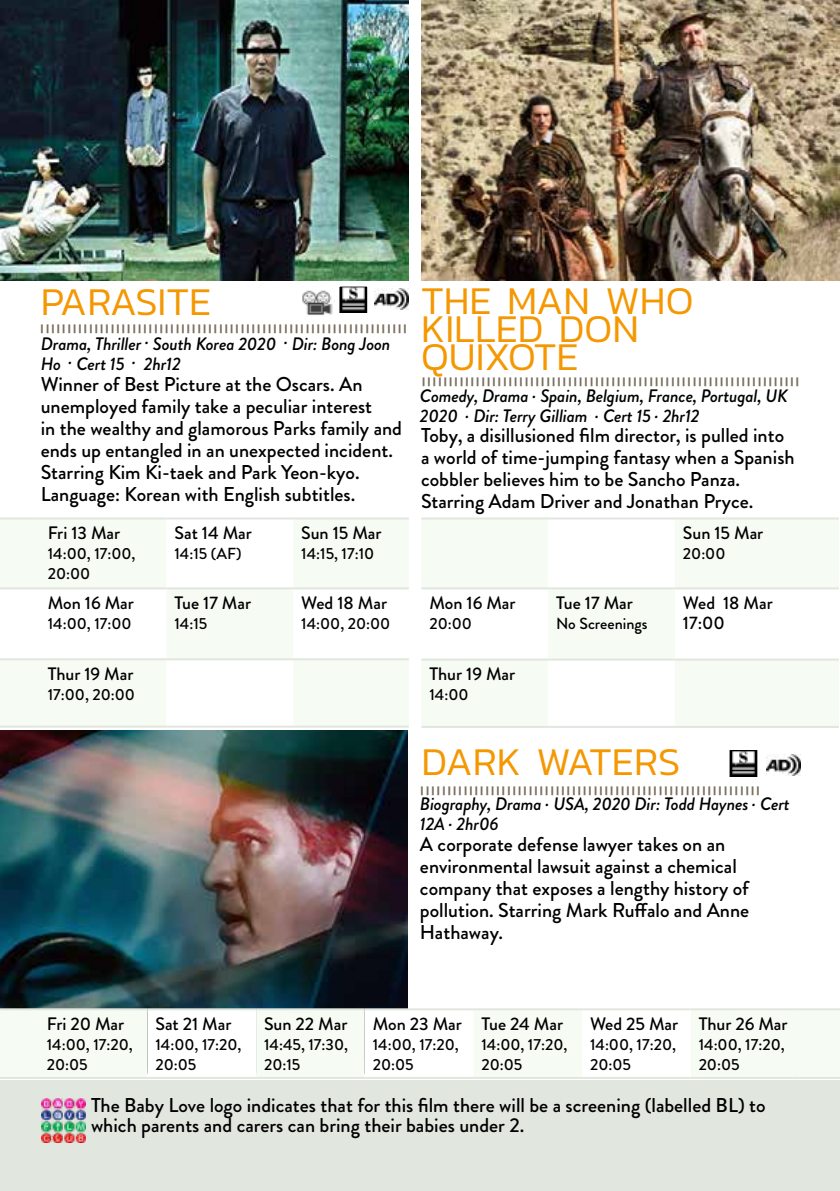
<style>
.page{position:relative;width:840px;height:1191px;background:#fff}
.page>*{position:absolute;margin:0;border:0;box-sizing:border-box;transform-origin:0 0}
.t1{font:300 40px "Kanit";color:#f49700}
.t2{font:500 20px/22px "Brandon Grotesque";color:#000}
.t3{font:italic 500 18px/20px "Brandon Grotesque";letter-spacing:-.01em;color:#000}
.t4{font:500 18px/20px "Brandon Grotesque";color:#000}
.t5{font:500 16px/20px "Brandon Grotesque";color:#000}
.t6{font:9.6px "Impact";color:#7c7160;scale:1.74 1}
</style>
<div class="page">
<div style="left:0;top:1080px;width:839px;height:111px;background:#e1e6df"></div>
<img style="left:41px;top:1098px;width:44px;height:44px">
<img style="left:0;top:730px;width:407px;height:278px">
<div style="left:0;top:1010px;width:839px;height:67px;background:#f6fbf4"></div>
<svg style="left:147px;top:1010px;width:543px;height:67px"></svg>
<hr style="left:0;top:1008px;width:39px;height:2px;background:#e1e6df">
<hr style="left:39px;top:1008px;width:108px;height:2px;background:#e1e6df">
<hr style="left:147px;top:1008px;width:109px;height:2px;background:#e1e6df">
<hr style="left:256px;top:1008px;width:108px;height:2px;background:#e1e6df">
<hr style="left:364px;top:1008px;width:109px;height:2px;background:#e1e6df">
<hr style="left:473px;top:1008px;width:108px;height:2px;background:#e1e6df">
<hr style="left:581px;top:1008px;width:109px;height:2px;background:#e1e6df">
<hr style="left:690px;top:1008px;width:108px;height:2px;background:#e1e6df">
<hr style="left:798px;top:1008px;width:41px;height:2px;background:#e1e6df">
<hr style="left:39px;top:1077px;width:108px;height:2px;background:#e1e6df">
<hr style="left:147px;top:1077px;width:109px;height:2px;background:#e1e6df">
<hr style="left:256px;top:1077px;width:108px;height:2px;background:#e1e6df">
<hr style="left:364px;top:1077px;width:109px;height:2px;background:#e1e6df">
<hr style="left:473px;top:1077px;width:108px;height:2px;background:#e1e6df">
<hr style="left:581px;top:1077px;width:109px;height:2px;background:#e1e6df">
<hr style="left:690px;top:1077px;width:108px;height:2px;background:#e1e6df">
<hr style="left:0;top:1077px;width:39px;height:2px;background:#e1e6df">
<hr style="left:798px;top:1077px;width:41px;height:2px;background:#e1e6df">
<img style="left:730px;top:751px;width:25px;height:25px">
<div style="left:727px;top:748px;width:31px;height:31px;border:2px solid #fff"></div>
<img style="left:766px;top:754px;width:33px;height:21px">
<img style="left:0;top:0;width:408px;height:281px">
<img style="left:421px;top:0;width:418px;height:281px">
<img style="left:340px;top:287px;width:26px;height:26px">
<div style="left:337px;top:284px;width:32px;height:32px;border:2px solid #fff"></div>
<img style="left:374px;top:288px;width:34px;height:21px">
<svg style="left:421px;top:519px;width:417px;height:207px;fill:#f6fbf4"></svg>
<hr style="left:421px;top:517px;width:127px;height:2px;background:#e1e6df">
<hr style="left:548px;top:517px;width:126px;height:2px;background:#e1e6df">
<hr style="left:674px;top:517px;width:164px;height:2px;background:#e1e6df">
<hr style="left:421px;top:587px;width:127px;height:2px;background:#e1e6df">
<hr style="left:548px;top:587px;width:126px;height:2px;background:#e1e6df">
<hr style="left:674px;top:587px;width:164px;height:2px;background:#e1e6df">
<hr style="left:421px;top:726px;width:127px;height:2px;background:#e1e6df">
<hr style="left:548px;top:726px;width:126px;height:2px;background:#e1e6df">
<hr style="left:674px;top:726px;width:164px;height:2px;background:#e1e6df">
<hr style="left:421px;top:658px;width:127px;height:2px;background:#e1e6df">
<hr style="left:548px;top:658px;width:126px;height:2px;background:#e1e6df">
<hr style="left:674px;top:658px;width:164px;height:2px;background:#e1e6df">
<div style="left:0;top:519px;width:40px;height:206px;background:#f6fbf4"></div>
<svg style="left:40px;top:519px;width:368px;height:206px;fill:#f6fbf4"></svg>
<div style="left:0;top:588px;width:40px;height:71px;background:#fff"></div>
<hr style="left:0;top:517px;width:40px;height:2px;background:#e1e6df">
<hr style="left:40px;top:658px;width:126px;height:2px;background:#e1e6df">
<hr style="left:166px;top:658px;width:127px;height:2px;background:#e1e6df">
<hr style="left:293px;top:658px;width:115px;height:2px;background:#e1e6df">
<hr style="left:40px;top:517px;width:126px;height:2px;background:#e1e6df">
<hr style="left:166px;top:517px;width:127px;height:2px;background:#e1e6df">
<hr style="left:293px;top:517px;width:115px;height:2px;background:#e1e6df">
<hr style="left:0;top:587px;width:40px;height:2px;background:#e1e6df">
<hr style="left:40px;top:587px;width:126px;height:2px;background:#e1e6df">
<hr style="left:166px;top:587px;width:127px;height:2px;background:#e1e6df">
<hr style="left:293px;top:587px;width:115px;height:2px;background:#e1e6df">
<hr style="left:0;top:658px;width:40px;height:2px;background:#e1e6df">
<hr style="left:0;top:725px;width:40px;height:2px;background:#e1e6df">
<hr style="left:40px;top:725px;width:126px;height:2px;background:#e1e6df">
<hr style="left:166px;top:725px;width:127px;height:2px;background:#e1e6df">
<hr style="left:293px;top:725px;width:115px;height:2px;background:#e1e6df">
<img style="left:302px;top:290px;width:31px;height:25px">
<h1 class="t1" style="left:41px;top:273px;width:172px">PARASITE</h1>
<p class="t6" style="left:40px;top:321px;width:212px">||||||||||||||||||||||||||||||||||||||||||||||||||||||||||||||||||||</p>
<p class="t3" style="left:41px;top:334px;width:351px">Drama, Thriller . South Korea 2020 . Dir: Bong Joon<br>Ho . Cert 15 . 2hr12</p>
<p class="t2" style="left:41px;top:373px;width:362px">Winner of Best Picture at the Oscars. An unemployed family take a peculiar interest<br>in the wealthy and glamorous Parks family and ends up entangled in an unexpected incident.<br>Starring Kim Ki-taek and Park Yeon-kyo.<br>Language: Korean with English subtitles.</p>
<h1 class="t1" style="left:421px;top:272px;width:274px">THE MAN WHO</h1>
<h1 class="t1" style="left:421px;top:300px;width:219px">KILLED DON</h1>
<h1 class="t1" style="left:421px;top:328px;width:159px">QUIXOTE</h1>
<p class="t6" style="left:421px;top:373px;width:219px">||||||||||||||||||||||||||||||||||||||||||||||||||||||||||||||||||||||</p>
<p class="t3" style="left:420px;top:385px;width:369px">Comedy, Drama . Spain, Belgium, France, Portugal, UK<br>2020 . Dir: Terry Gilliam . Cert 15 . 2hr12</p>
<p class="t2" style="left:421px;top:424px;width:375px">Toby, a disillusioned film director, is pulled into a world of time-jumping fantasy when a Spanish cobbler believes him to be Sancho Panza.<br>Starring Adam Driver and Jonathan Pryce.</p>
<p class="t4" style="left:48px;top:523px;width:74px">Fri 13 Mar</p>
<p class="t5" style="left:48px;top:544px;width:89px">14:00, 17:00,<br>20:00</p>
<p class="t4" style="left:174px;top:523px;width:79px">Sat 14 Mar</p>
<p class="t5" style="left:174px;top:544px;width:69px">14:15 (AF)</p>
<p class="t4" style="left:301px;top:523px;width:82px">Sun 15 Mar</p>
<p class="t5" style="left:301px;top:544px;width:74px">14:15, 17:10</p>
<p class="t4" style="left:682px;top:523px;width:82px">Sun 15 Mar</p>
<p class="t5" style="left:682px;top:544px;width:44px">20:00</p>
<p class="t4" style="left:48px;top:593px;width:88px">Mon 16 Mar</p>
<p class="t5" style="left:48px;top:614px;width:85px">14:00, 17:00</p>
<p class="t4" style="left:174px;top:593px;width:78px">Tue 17 Mar</p>
<p class="t5" style="left:174px;top:614px;width:34px">14:15</p>
<p class="t4" style="left:301px;top:593px;width:87px">Wed 18 Mar</p>
<p class="t5" style="left:301px;top:614px;width:91px">14:00, 20:00</p>
<p class="t4" style="left:429px;top:593px;width:88px">Mon 16 Mar</p>
<p class="t5" style="left:429px;top:614px;width:44px">20:00</p>
<p class="t4" style="left:556px;top:593px;width:78px">Tue 17 Mar</p>
<p class="t5" style="left:556px;top:614px;width:93px">No Screenings</p>
<p class="t4" style="left:682px;top:593px;width:91px">Wed 18 Mar<br>17:00</p>
<p class="t4" style="left:48px;top:664px;width:87px">Thur 19 Mar</p>
<p class="t5" style="left:48px;top:684px;width:89px">17:00, 20:00</p>
<p class="t4" style="left:429px;top:664px;width:87px">Thur 19 Mar</p>
<p class="t5" style="left:429px;top:685px;width:41px">14:00</p>
<h1 class="t1" style="left:421px;top:734px;width:260px">DARK WATERS</h1>
<p class="t6" style="left:420px;top:782px;width:197px">|||||||||||||||||||||||||||||||||||||||||||||||||||||||||||||||</p>
<p class="t3" style="left:420px;top:794px;width:371px">Biography, Drama . USA, 2020 Dir: Todd Haynes . Cert<br>12A . 2hr06</p>
<p class="t2" style="left:420px;top:833px;width:330px">A corporate defense lawyer takes on an environmental lawsuit against a chemical company that exposes a lengthy history of pollution. Starring Mark Ruffalo and Anne Hathaway.</p>
<p class="t4" style="left:47px;top:1014px;width:79px">Fri 20 Mar</p>
<p class="t5" style="left:47px;top:1034px;width:87px">14:00, 17:20,<br>20:05</p>
<p class="t4" style="left:155px;top:1014px;width:77px">Sat 21 Mar</p>
<p class="t5" style="left:155px;top:1034px;width:87px">14:00, 17:20,<br>20:05</p>
<p class="t4" style="left:264px;top:1014px;width:85px">Sun 22 Mar</p>
<p class="t5" style="left:264px;top:1034px;width:85px">14:45, 17:30,<br>20:15</p>
<p class="t4" style="left:372px;top:1014px;width:91px">Mon 23 Mar</p>
<p class="t5" style="left:372px;top:1034px;width:87px">14:00, 17:20,<br>20:05</p>
<p class="t4" style="left:481px;top:1014px;width:83px">Tue 24 Mar</p>
<p class="t5" style="left:481px;top:1034px;width:87px">14:00, 17:20,<br>20:05</p>
<p class="t4" style="left:589px;top:1014px;width:90px">Wed 25 Mar</p>
<p class="t5" style="left:589px;top:1034px;width:87px">14:00, 17:20,<br>20:05</p>
<p class="t4" style="left:698px;top:1014px;width:90px">Thur 26 Mar</p>
<p class="t5" style="left:698px;top:1034px;width:87px">14:00, 17:20,<br>20:05</p>
<p class="t2" style="left:91px;top:1095px;width:675px;line-height:20px">The Baby Love logo indicates that for this film there will be a screening (labelled BL) to which parents and carers can bring their babies under 2.</p>
</div>
